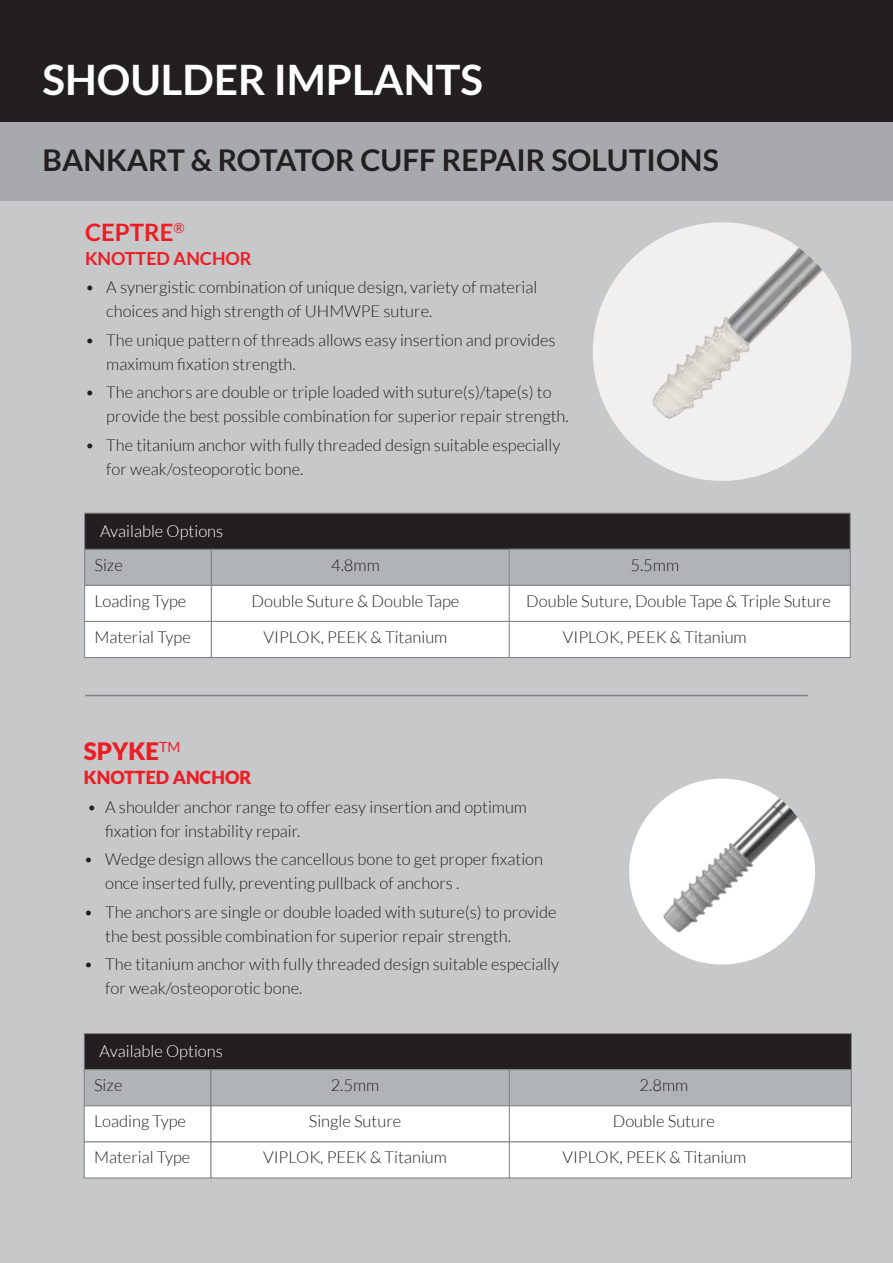
<style>
.page{position:relative;width:893px;height:1263px;background:#c7c8ca}
.page>*{position:absolute;margin:0;border:0;box-sizing:border-box;transform-origin:0 0}
.t1{font:700 42px "Lato";color:#fff}
.t2{font:700 30px "Lato";color:#231f20}
.t3{font:700 24px "Lato";color:#ed1d24}
.t4{font:900 24px "Lato";color:#ed1d24}
.t5{font:700 18px "Lato";color:#ed1d24}
.t6{font:900 18px "Lato";color:#ed1d24}
.t7{font:300 16.5px/24px "Lato";color:#231f20}
.t8{font:300 16.5px "Lato";color:#fff}
</style>
<div class="page">
<div style="left:0;top:120px;width:893px;height:81px;background:#a7a9ac"></div>
<div style="left:0;top:0;width:893px;height:122px;background:#231f20"></div>
<img style="left:629px;top:778px;width:186px;height:186px">
<div style="left:84px;top:1033px;width:768px;height:37px;background:#231f20;border:1px solid #808285"></div>
<div style="left:84px;top:1069px;width:127px;height:37px;background:#b1b4b6;border:1px solid #808285"></div>
<div style="left:508px;top:1069px;width:344px;height:37px;background:#b1b4b6;border:1px solid #808285"></div>
<div style="left:84px;top:1105px;width:127px;height:37px;background:#fff;border:1px solid #808285"></div>
<div style="left:508px;top:1105px;width:344px;height:37px;background:#fff;border:1px solid #808285"></div>
<div style="left:84px;top:1141px;width:127px;height:37px;background:#fff;border:1px solid #808285"></div>
<div style="left:508px;top:1141px;width:344px;height:37px;background:#fff;border:1px solid #808285"></div>
<div style="left:211px;top:1069px;width:299px;height:37px;background:#b1b4b6;border:1px solid #808285"></div>
<div style="left:211px;top:1105px;width:299px;height:37px;background:#fff;border:1px solid #808285"></div>
<div style="left:211px;top:1141px;width:299px;height:37px;background:#fff;border:1px solid #808285"></div>
<img style="left:593px;top:222px;width:258px;height:259px;border-radius:129px">
<div style="left:84px;top:549px;width:128px;height:37px;background:#b1b4b6;border:1px solid #808285"></div>
<div style="left:84px;top:585px;width:128px;height:37px;background:#fff;border:1px solid #808285"></div>
<div style="left:84px;top:621px;width:128px;height:37px;background:#fff;border:1px solid #808285"></div>
<div style="left:211px;top:549px;width:299px;height:37px;background:#b1b4b6;border:1px solid #808285"></div>
<div style="left:211px;top:585px;width:299px;height:37px;background:#fff;border:1px solid #808285"></div>
<div style="left:211px;top:621px;width:299px;height:37px;background:#fff;border:1px solid #808285"></div>
<div style="left:84px;top:513px;width:767px;height:37px;background:#231f20;border:1px solid #808285"></div>
<div style="left:509px;top:549px;width:342px;height:37px;background:#b1b4b6;border:1px solid #808285"></div>
<div style="left:509px;top:585px;width:342px;height:37px;background:#fff;border:1px solid #808285"></div>
<div style="left:509px;top:621px;width:342px;height:37px;background:#fff;border:1px solid #808285"></div>
<hr style="left:85px;top:695px;width:723px;height:1px;background:#808285">
<h1 class="t1" style="left:43px;top:55px;width:442px">SHOULDER IMPLANTS</h1>
<h2 class="t2" style="left:43px;top:142px;width:678px">BANKART &amp; ROTATOR CUFF REPAIR SOLUTIONS</h2>
<h3 class="t3" style="left:85px;top:218px;width:101px">CEPTRE<sup>®</sup></h3>
<p class="t5" style="left:85px;top:248px;width:168px">KNOTTED ANCHOR</p>
<p class="t7" style="left:106px;top:275px;width:433px;text-indent:-21px">• A synergistic combination of unique design, variety of material choices and high strength of UHMWPE suture.</p>
<p class="t7" style="left:106px;top:328px;width:451px;text-indent:-21px">• The unique pattern of threads allows easy insertion and provides maximum fixation strength.</p>
<p class="t7" style="left:106px;top:380px;width:464px;text-indent:-21px">• The anchors are double or triple loaded with suture(s)/tape(s) to provide the best possible combination for superior repair strength.</p>
<p class="t7" style="left:106px;top:433px;width:456px;text-indent:-21px">• The titanium anchor with fully threaded design suitable especially for weak/osteoporotic bone.</p>
<p class="t8" style="left:100px;top:522px;width:125px">Available Options</p>
<p class="t7" style="left:94px;top:553px;width:30px">Size</p>
<p class="t7" style="left:331px;top:553px;width:50px">4.8mm</p>
<p class="t7" style="left:630px;top:553px;width:50px">5.5mm</p>
<p class="t7" style="left:94px;top:589px;width:93px">Loading Type</p>
<p class="t7" style="left:252px;top:589px;width:209px">Double Suture &amp; Double Tape</p>
<p class="t7" style="left:526px;top:589px;width:306px">Double Suture, Double Tape &amp; Triple Suture</p>
<p class="t7" style="left:94px;top:625px;width:98px">Material Type</p>
<p class="t7" style="left:263px;top:625px;width:185px">VIPLOK, PEEK &amp; Titanium</p>
<p class="t7" style="left:563px;top:625px;width:185px">VIPLOK, PEEK &amp; Titanium</p>
<h3 class="t4" style="left:84px;top:737px;width:98px">SPYKE<sup>TM</sup></h3>
<p class="t6" style="left:84px;top:767px;width:169px">KNOTTED ANCHOR</p>
<p class="t7" style="left:105px;top:795px;width:423px;text-indent:-18px">• A shoulder anchor range to offer easy insertion and optimum fixation for instability repair.</p>
<p class="t7" style="left:105px;top:847px;width:439px;text-indent:-21px">• Wedge design allows the cancellous bone to get proper fixation once inserted fully, preventing pullback of anchors .</p>
<p class="t7" style="left:105px;top:900px;width:453px;text-indent:-21px">• The anchors are single or double loaded with suture(s) to provide the best possible combination for superior repair strength.</p>
<p class="t7" style="left:105px;top:952px;width:456px;text-indent:-21px">• The titanium anchor with fully threaded design suitable especially for weak/osteoporotic bone.</p>
<p class="t8" style="left:100px;top:1042px;width:125px">Available Options</p>
<p class="t7" style="left:94px;top:1073px;width:30px">Size</p>
<p class="t7" style="left:331px;top:1073px;width:50px">2.5mm</p>
<p class="t7" style="left:640px;top:1073px;width:50px">2.8mm</p>
<p class="t7" style="left:94px;top:1109px;width:93px">Loading Type</p>
<p class="t7" style="left:309px;top:1109px;width:94px">Single Suture</p>
<p class="t7" style="left:613px;top:1109px;width:104px">Double Suture</p>
<p class="t7" style="left:94px;top:1145px;width:98px">Material Type</p>
<p class="t7" style="left:263px;top:1145px;width:185px">VIPLOK, PEEK &amp; Titanium</p>
<p class="t7" style="left:562px;top:1145px;width:185px">VIPLOK, PEEK &amp; Titanium</p>
</div>
